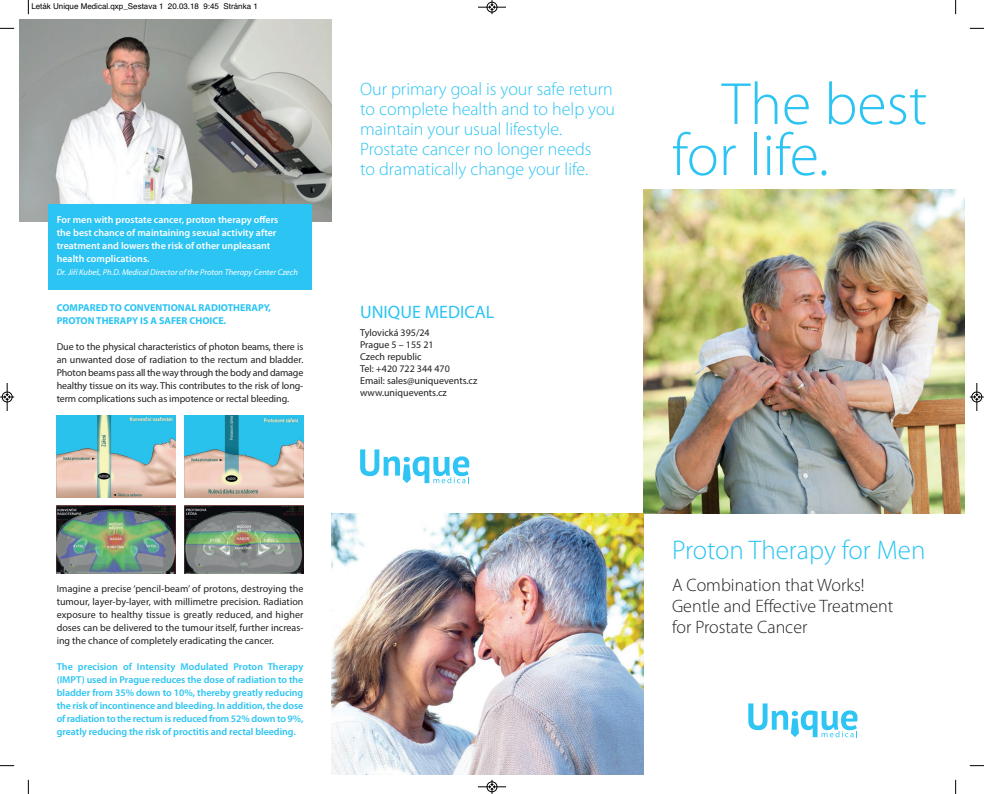
<style>
.page{position:relative;width:984px;height:794px;background:#fff}
.page>*{position:absolute;margin:0;border:0;box-sizing:border-box;transform-origin:0 0}
.t1{font:300 60px/51px "Myriad Pro";color:#2bc4f3}
.t2{font:300 27px "Myriad Pro";color:#2bc4f3}
.t3{font:300 18px/20px "Myriad Pro";color:#2bc4f3}
.t4{font:300 18px/21px "Myriad Pro";color:#231f20}
.t5{font:18px "Myriad Pro";color:#2bc4f3}
.t6{font:10px/13px "Myriad Pro";color:#231f20;text-align:justify}
.t7{font:600 10px/13px "Myriad Pro";letter-spacing:-.005em;color:#2bc4f3;text-align:justify}
.t8{font:600 10px/13px "Myriad Pro";color:#fff}
.t9{font:700 10px/13px "Myriad Pro";color:#2bc4f3}
.t10{font:italic 8.5px "Myriad Pro";color:#fff}
.t11{font:8px "Helvetica";color:#000}
</style>
<div class="page">
<img style="left:643px;top:190px;width:321px;height:323px">
<svg style="left:748px;top:703px;width:109px;height:34px"></svg>
<img style="left:332px;top:513px;width:311px;height:261px">
<svg style="left:360px;top:449px;width:109px;height:34px"></svg>
<img style="left:20px;top:20px;width:312px;height:201px">
<div style="left:48px;top:204px;width:264px;height:85px;background:#2bc4f3"></div>
<img style="left:57px;top:415px;width:119px;height:82px">
<img style="left:184px;top:415px;width:119px;height:82px">
<img style="left:57px;top:506px;width:119px;height:68px">
<img style="left:184px;top:506px;width:119px;height:68px">
<svg style="left:28px;top:0;width:1px;height:14px"></svg>
<svg style="left:0;top:28px;width:14px;height:1px"></svg>
<svg style="left:955px;top:0;width:1px;height:14px"></svg>
<svg style="left:969px;top:28px;width:15px;height:1px"></svg>
<svg style="left:28px;top:780px;width:1px;height:14px"></svg>
<svg style="left:0;top:765px;width:14px;height:1px"></svg>
<svg style="left:955px;top:780px;width:1px;height:14px"></svg>
<svg style="left:969px;top:765px;width:15px;height:1px"></svg>
<svg style="left:478px;top:0;width:28px;height:14px"></svg>
<svg style="left:478px;top:780px;width:28px;height:14px"></svg>
<svg style="left:0;top:383px;width:14px;height:28px"></svg>
<svg style="left:969px;top:383px;width:14px;height:28px"></svg>
<p class="t11" style="left:31px;top:3px;width:228px">Leták Unique Medical.qxp_Sestava 1 20.03.18 9:45 Stránka 1</p>
<p class="t8" style="left:57px;top:214px;width:223px">For men with prostate cancer, proton therapy offers the best chance of maintaining sexual activity after treatment and lowers the risk of other unpleasant health complications.</p>
<p class="t10" style="left:57px;top:269px;width:243px">Dr. Jiří Kubeš, Ph.D. Medical Director of the Proton Therapy Center Czech</p>
<p class="t9" style="left:57px;top:301px;width:216px">COMPARED TO CONVENTIONAL RADIOTHERAPY,<br>PROTON THERAPY IS A SAFER CHOICE.</p>
<p class="t6" style="left:57px;top:341px;width:248px">Due to the physical characteristics of photon beams, there is an unwanted dose of radiation to the rectum and bladder.<br>Photon beams pass all the way through the body and damage healthy tissue on its way. This contributes to the risk of long&shy;term complications such as impotence or rectal bleeding.</p>
<h3 class="t3" style="left:360px;top:81px;width:256px">Our primary goal is your safe return to complete health and to help you maintain your usual lifestyle.<br>Prostate cancer no longer needs<br>to dramatically change your life.</h3>
<h3 class="t5" style="left:360px;top:305px;width:136px">UNIQUE MEDICAL</h3>
<p class="t6" style="left:360px;top:327px;width:119px;line-height:12px;text-align:left">Tylovická 395/24<br>Prague 5 – 155 21<br>Czech republic<br>Tel: +420 722 344 470<br>Email: sales@uniquevents.cz www.uniquevents.cz</p>
<p class="t6" style="left:57px;top:583px;width:248px">Imagine a precise ‘pencil-beam’ of protons, destroying the tumour, layer-by-layer, with millimetre precision. Radiation exposure to healthy tissue is greatly reduced, and higher doses can be delivered to the tumour itself, further increas&shy;ing the chance of completely eradicating the cancer.</p>
<p class="t7" style="left:57px;top:661px;width:248px">The precision of Intensity Modulated Proton Therapy (IMPT) used in Prague reduces the dose of radiation to the bladder from 35% down to 10%, thereby greatly reducing the risk of incontinence and bleeding. In addition, the dose of radiation to the rectum is reduced from 52% down to 9%, greatly reducing the risk of proctitis and rectal bleeding.</p>
<h1 class="t1" style="left:672px;top:83px;width:257px;text-indent:50px">The best for life.</h1>
<h2 class="t2" style="left:672px;top:539px;width:255px">Proton Therapy for Men</h2>
<h3 class="t4" style="left:672px;top:576px;width:223px">A Combination that Works!<br>Gentle and Effective Treatment for Prostate Cancer</h3>
</div>
